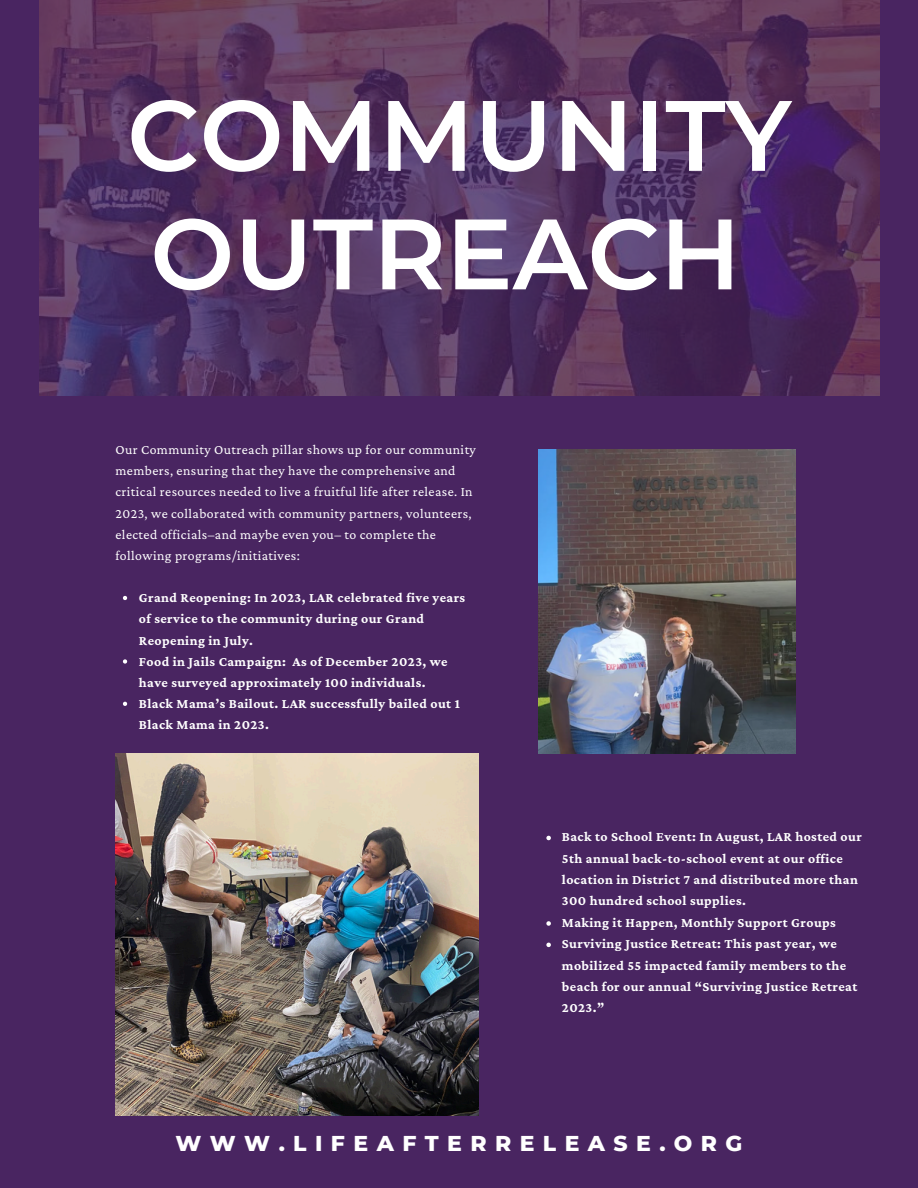
<style>
.page{position:relative;width:918px;height:1188px;background:#492561}
.page>*{position:absolute;margin:0;border:0;box-sizing:border-box;transform-origin:0 0}
.t1{font:600 99.75px/118.5px "Montserrat";color:#fff}
.t2{font:800 21.9px "Montserrat";letter-spacing:.385em;color:#fff}
.t3{font:700 13.8px/21.3px "Crimson Pro";letter-spacing:.03em;color:#fff}
.t4{font:13.8px/21.1px "Crimson Pro";letter-spacing:.03em;color:#fff}
</style>
<div class="page">
<img style="left:39px;top:0;width:840px;height:396px">
<img style="left:539px;top:450px;width:256px;height:304px">
<img style="left:116px;top:754px;width:363px;height:361px">
<svg style="left:546px;top:836px;width:5px;height:4px"></svg>
<svg style="left:546px;top:921px;width:5px;height:5px"></svg>
<svg style="left:546px;top:943px;width:5px;height:4px"></svg>
<svg style="left:123px;top:596px;width:4px;height:4px"></svg>
<svg style="left:123px;top:659px;width:4px;height:5px"></svg>
<svg style="left:123px;top:702px;width:4px;height:4px"></svg>
<p class="t1" style="left:127px;top:76px;width:666px">COMMUNITY<br>OUTREACH</p>
<p class="t4" style="left:116px;top:439px;width:362px">Our Community Outreach pillar shows up for our community members, ensuring that they have the comprehensive and critical resources needed to live a fruitful life after release. In 2023, we collaborated with community partners, volunteers, elected officials–and maybe even you– to complete the following programs/initiatives:</p>
<p class="t3" style="left:139px;top:587px;width:328px">Grand Reopening: In 2023, LAR celebrated five years of service to the community during our Grand<br>Reopening in July.</p>
<p class="t3" style="left:139px;top:650px;width:310px">Food in Jails Campaign: As of December 2023, we have surveyed approximately 100 individuals.</p>
<p class="t3" style="left:139px;top:693px;width:322px">Black Mama’s Bailout. LAR successfully bailed out 1<br>Black Mama in 2023.</p>
<h1 class="t3" style="left:562px;top:826px;width:302px">Back to School Event: In August, LAR hosted our 5th annual back-to-school event at our office location in District 7 and distributed more than 300 hundred school supplies.</h1>
<p class="t3" style="left:562px;top:912px;width:275px">Making it Happen, Monthly Support Groups</p>
<p class="t3" style="left:562px;top:933px;width:297px">Surviving Justice Retreat: This past year, we mobilized 55 impacted family members to the beach for our annual “Surviving Justice Retreat 2023.”</p>
<h2 class="t2" style="left:175px;top:1130px;width:569px">WWW.LIFEAFTERRELEASE.ORG</h2>
</div>
